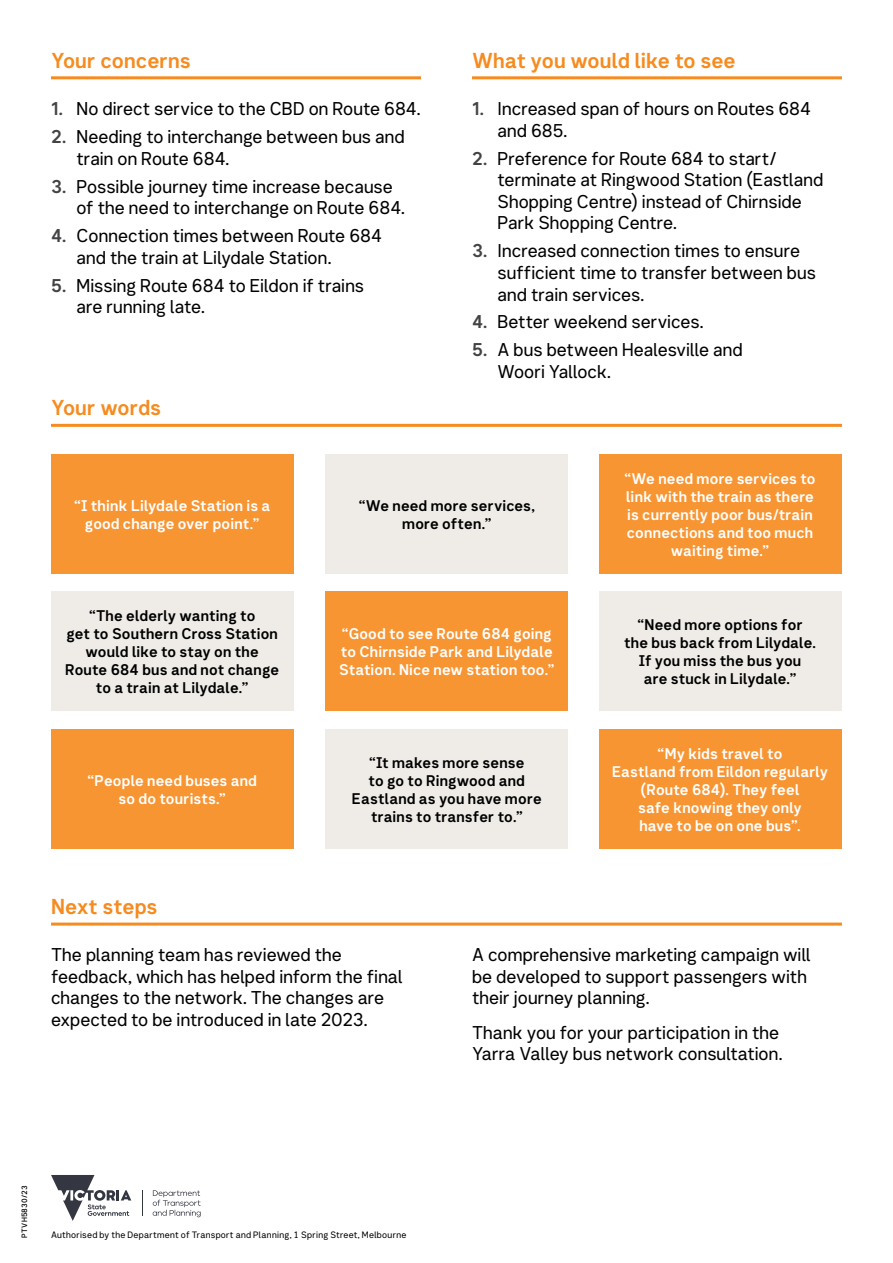
<style>
.page{position:relative;width:893px;height:1263px;background:#fff}
.page>*{position:absolute;margin:0;border:0;box-sizing:border-box;transform-origin:0 0}
.t1{font:21px "Network Sans 2019 Bold";color:#f68b1f}
.t2{font:18px/21.6px "Network Sans";color:#000}
.t3{font:18px/21.6px "Network Sans 2019 Regular";color:#000}
.t4{font:15px/18px "Network Sans 2019 Bold";letter-spacing:.01em;color:#fff;text-align:center}
.t5{font:15px/18px "Network Sans 2019 Bold";letter-spacing:.01em;color:#000;text-align:center}
.t6{font:9px "Network Sans 2019 Regular";letter-spacing:.03em;color:#000}
.t7{font:7.5px "Network Sans 2019 Medium";letter-spacing:.025em;color:#000}
.s1{font-weight:700;color:#434345}
</style>
<div class="page">
<svg style="left:51px;top:1175px;width:80px;height:46px"></svg>
<svg style="left:142px;top:1190px;width:1px;height:26px"></svg>
<svg style="left:153px;top:1190px;width:48px;height:27px"></svg>
<hr style="left:51px;top:76px;width:370px;height:3px;background:#f68b1f">
<hr style="left:472px;top:76px;width:370px;height:3px;background:#f68b1f">
<hr style="left:51px;top:922px;width:791px;height:3px;background:#f68b1f">
<hr style="left:51px;top:424px;width:791px;height:3px;background:#f68b1f">
<div style="left:51px;top:454px;width:242px;height:119px;background:#f89533"></div>
<div style="left:51px;top:729px;width:242px;height:120px;background:#f89533"></div>
<div style="left:599px;top:729px;width:242px;height:120px;background:#f89533"></div>
<div style="left:326px;top:729px;width:242px;height:120px;background:#efece8"></div>
<div style="left:326px;top:454px;width:242px;height:119px;background:#efece8"></div>
<div style="left:326px;top:592px;width:242px;height:119px;background:#f89533"></div>
<div style="left:599px;top:454px;width:242px;height:119px;background:#f89533"></div>
<div style="left:599px;top:592px;width:242px;height:119px;background:#efece8"></div>
<div style="left:51px;top:592px;width:242px;height:119px;background:#efece8"></div>
<p class="t1" style="left:51px;top:42px;width:141px">Your concerns</p>
<p class="t2" style="left:51px;top:97px;width:371px"><span class="s1">1.</span> No direct service to the CBD on Route 684.</p>
<p class="t2" style="left:77px;top:125px;width:330px;text-indent:-26px"><span class="s1">2.</span> Needing to interchange between bus and train on Route 684.</p>
<p class="t2" style="left:77px;top:174px;width:330px;text-indent:-26px"><span class="s1">3.</span> Possible journey time increase because of the need to interchange on Route 684.</p>
<p class="t2" style="left:77px;top:224px;width:307px;text-indent:-26px"><span class="s1">4.</span> Connection times between Route 684 and the train at Lilydale Station.</p>
<p class="t2" style="left:77px;top:274px;width:289px;text-indent:-26px"><span class="s1">5.</span> Missing Route 684 to Eildon if trains are running late.</p>
<p class="t1" style="left:51px;top:390px;width:112px">Your words</p>
<p class="t1" style="left:472px;top:42px;width:265px">What you would like to see</p>
<p class="t2" style="left:497px;top:97px;width:315px;text-indent:-26px"><span class="s1">1.</span> Increased span of hours on Routes 684 and 685.</p>
<p class="t2" style="left:497px;top:146px;width:327px;text-indent:-26px"><span class="s1">2.</span> Preference for Route 684 to start/ terminate at Ringwood Station (Eastland Shopping Centre) instead of Chirnside Park Shopping Centre.</p>
<p class="t2" style="left:497px;top:239px;width:320px;text-indent:-26px"><span class="s1">3.</span> Increased connection times to ensure sufficient time to transfer between bus and train services.</p>
<p class="t2" style="left:472px;top:310px;width:233px"><span class="s1">4.</span> Better weekend services.</p>
<p class="t2" style="left:497px;top:338px;width:247px;text-indent:-26px"><span class="s1">5.</span> A bus between Healesville and<br>Woori Yallock.</p>
<p class="t4" style="left:74px;top:495px;width:198px">“I think Lilydale Station is a good change over point.”</p>
<p class="t5" style="left:65px;top:606px;width:215px">“The elderly wanting to<br>get to Southern Cross Station would like to stay on the<br>Route 684 bus and not change to a train at Lilydale.”</p>
<p class="t4" style="left:87px;top:771px;width:171px">“People need buses and so do tourists.”</p>
<p class="t5" style="left:359px;top:495px;width:178px">“We need more services, more often.”</p>
<p class="t4" style="left:339px;top:624px;width:217px;text-align:left">“Good to see Route 684 going to Chirnside Park and Lilydale<br>Station. Nice new station too.”</p>
<p class="t5" style="left:352px;top:753px;width:191px">“It makes more sense<br>to go to Ringwood and<br>Eastland as you have more trains to transfer to.”</p>
<p class="t4" style="left:625px;top:468px;width:192px">“We need more services to link with the train as there is currently poor bus/train connections and too much waiting time.”</p>
<p class="t5" style="left:624px;top:615px;width:193px">“Need more options for the bus back from Lilydale.<br>If you miss the bus you<br>are stuck in Lilydale.”</p>
<p class="t4" style="left:612px;top:744px;width:217px">“My kids travel to<br>Eastland from Eildon regularly (Route 684). They feel<br>safe knowing they only<br>have to be on one bus”.</p>
<p class="t1" style="left:51px;top:888px;width:108px">Next steps</p>
<p class="t3" style="left:51px;top:943px;width:353px">The planning team has reviewed the feedback, which has helped inform the final changes to the network. The changes are expected to be introduced in late 2023.</p>
<p class="t3" style="left:472px;top:943px;width:340px">A comprehensive marketing campaign will be developed to support passengers with their journey planning.</p>
<p class="t3" style="left:472px;top:1021px;width:312px">Thank you for your participation in the<br>Yarra Valley bus network consultation.</p>
<p class="t7" style="left:18px;top:1237px;width:54px;rotate:-90deg">PTVH5830/23</p>
<p class="t6" style="left:51px;top:1227px;width:357px">Authorised by the Department of Transport and Planning, 1 Spring Street, Melbourne</p>
</div>
